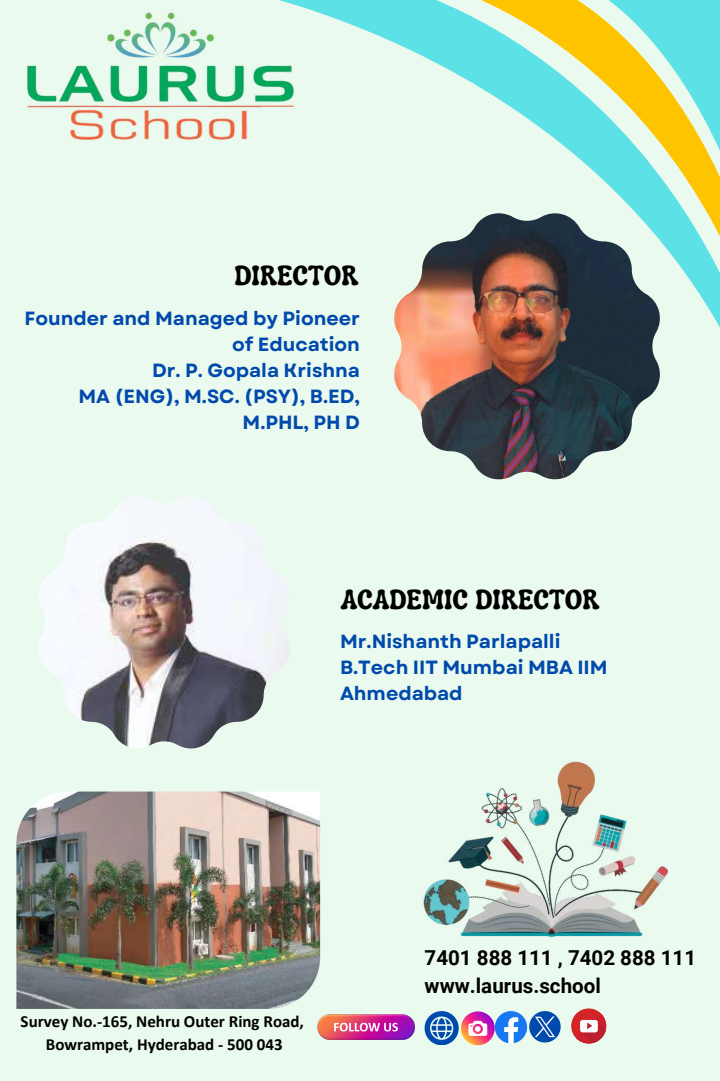
<style>
.page{position:relative;width:720px;height:1081px;background:#fff}
.page>*{position:absolute;margin:0;border:0;box-sizing:border-box;transform-origin:0 0}
.t1{font:700 28px "Luckybones";color:#000001}
.t2{font:700 28px "Luckybones";color:#000}
.t3{font:700 20.6px/28.5px "Roboto";color:#000}
.t4{font:700 19.1px/25.8px "Garet";color:#004aad}
.t5{font:700 17px/23.2px "Calibri";color:#000;text-align:center}
</style>
<div class="page">
<div style="left:0;top:0;width:720px;height:1080px;background:#ebfaee"></div>
<svg style="left:301px;top:0;width:419px;height:328px"></svg>
<img style="left:423px;top:761px;width:245px;height:175px">
<img style="left:394px;top:213px;width:266px;height:266px">
<img style="left:38px;top:497px;width:252px;height:251px">
<img style="left:16px;top:791px;width:304px;height:217px">
<img style="left:318px;top:1014px;width:97px;height:25px">
<svg style="left:334px;top:1022px;width:64px;height:9px"></svg>
<svg style="left:425px;top:1011px;width:136px;height:33px"></svg>
<svg style="left:571px;top:1008px;width:35px;height:35px"></svg>
<svg style="left:576px;top:1013px;width:31px;height:31px"></svg>
<img style="left:27px;top:0;width:274px;height:140px">
<h1 class="t2" style="left:234px;top:257px;width:126px">DIRECTOR</h1>
<p class="t4" style="left:25px;top:306px;width:337px;text-align:right">Founder and Managed by Pioneer of Education<br>Dr. P. Gopala Krishna<br>MA (ENG), M.SC. (PSY), B.ED,<br>M.PHL, PH D</p>
<h1 class="t1" style="left:341px;top:581px;width:260px">ACADEMIC DIRECTOR</h1>
<p class="t4" style="left:340px;top:628px;width:269px">Mr.Nishanth Parlapalli<br>B.Tech IIT Mumbai MBA IIM<br>Ahmedabad</p>
<p class="t5" style="left:21px;top:1010px;width:285px">Survey No.-165, Nehru Outer Ring Road,<br>Bowrampet, Hyderabad - 500 043</p>
<p class="t3" style="left:425px;top:942px;width:273px">7401 888 111 , 7402 888 111 www.laurus.school</p>
</div>
